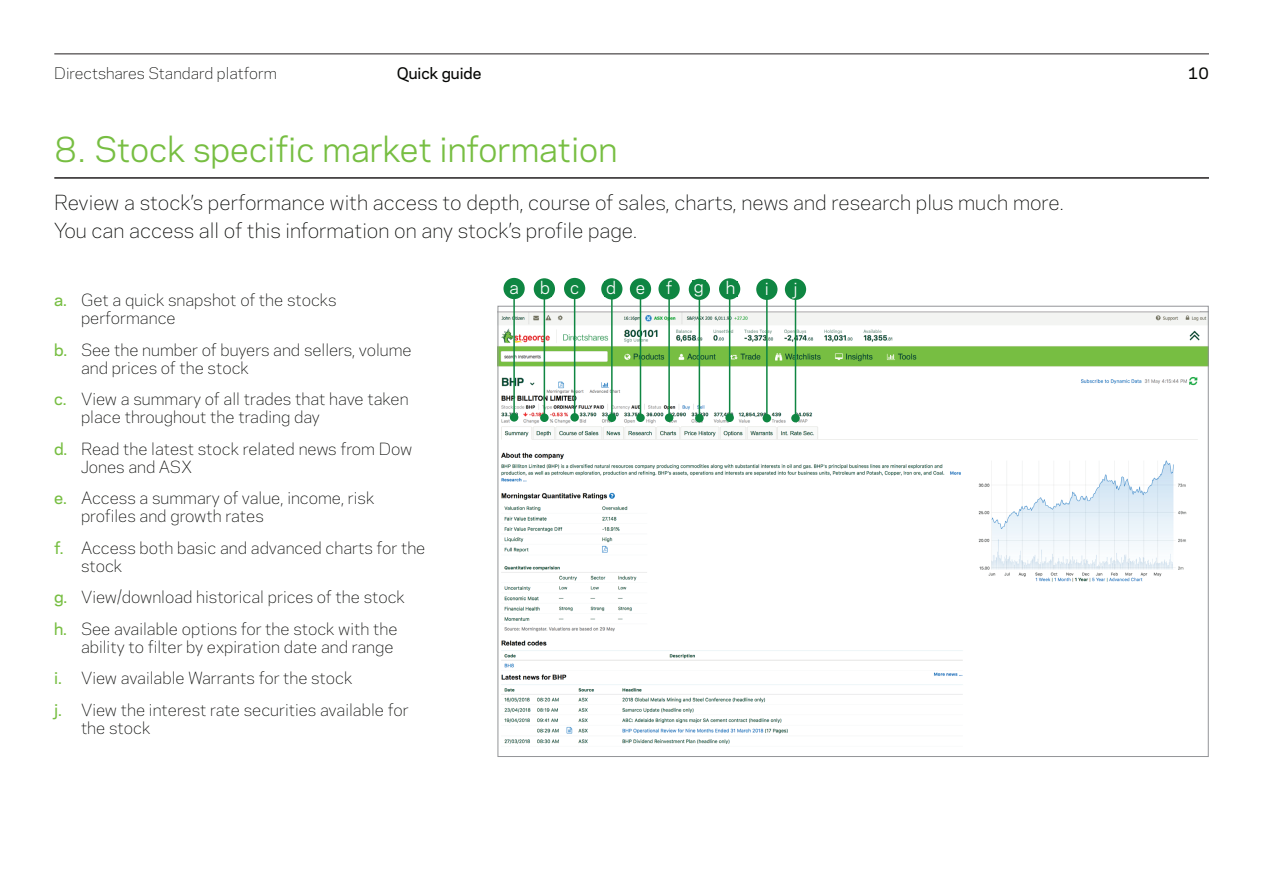
<style>
.page{position:relative;width:1263px;height:893px;background:#fff}
.page>*{position:absolute;margin:0;border:0;box-sizing:border-box;transform-origin:0 0}
.t1{font:33px "Polaris";color:#77be42}
.t2{font:300 19.5px/28.5px "Polaris";color:#040503}
.t3{font:16.5px "Polaris";color:#fff}
.t4{font:300 15.75px/18px "Polaris";color:#040503}
.t5{font:300 15px "Polaris";color:#040503}
.t6{font:500 15px "Polaris";color:#040503}
.s1{font-weight:500;color:#77be42}
</style>
<div class="page">
<hr style="left:54px;top:54px;width:1155px;height:1px;background:#231f20">
<hr style="left:54px;top:177px;width:1155px;height:2px;background:#231f20">
<img style="left:499px;top:311px;width:708px;height:433px">
<div style="left:503px;top:278px;width:22px;height:21px;background:#0f8642;border-radius:50%"></div>
<div style="left:510px;top:413px;width:8px;height:9px;background:#0f8642;border-radius:50%"></div>
<hr style="left:513px;top:292px;width:2px;height:125px;background:#0f8642">
<svg style="left:534px;top:278px;width:21px;height:22px"></svg>
<div style="left:540px;top:413px;width:9px;height:9px;background:#0f8642;border-radius:50%"></div>
<hr style="left:544px;top:293px;width:1px;height:125px;background:#0f8642">
<div style="left:538px;top:281px;width:14px;height:16px;background:#0f8642"></div>
<div style="left:564px;top:278px;width:21px;height:21px;background:#0f8642;border-radius:50%"></div>
<div style="left:570px;top:413px;width:9px;height:9px;background:#0f8642;border-radius:50%"></div>
<hr style="left:574px;top:292px;width:1px;height:125px;background:#0f8642">
<svg style="left:601px;top:278px;width:21px;height:22px"></svg>
<div style="left:608px;top:413px;width:8px;height:9px;background:#0f8642;border-radius:50%"></div>
<hr style="left:611px;top:293px;width:2px;height:125px;background:#0f8642">
<div style="left:604px;top:281px;width:14px;height:16px;background:#0f8642"></div>
<div style="left:630px;top:278px;width:21px;height:22px;background:#0f8642;border-radius:50%"></div>
<div style="left:636px;top:413px;width:9px;height:9px;background:#0f8642;border-radius:50%"></div>
<hr style="left:640px;top:293px;width:1px;height:125px;background:#0f8642">
<svg style="left:658px;top:278px;width:22px;height:22px"></svg>
<div style="left:665px;top:413px;width:8px;height:9px;background:#0f8642;border-radius:50%"></div>
<hr style="left:668px;top:293px;width:2px;height:125px;background:#0f8642">
<div style="left:664px;top:281px;width:10px;height:13px;background:#0f8642"></div>
<div style="left:689px;top:279px;width:21px;height:21px;background:#0f8642;border-radius:50%"></div>
<div style="left:695px;top:414px;width:9px;height:8px;background:#0f8642;border-radius:50%"></div>
<hr style="left:699px;top:293px;width:1px;height:125px;background:#0f8642">
<div style="left:692px;top:280px;width:14px;height:13px;background:#0f8642"></div>
<svg style="left:719px;top:278px;width:21px;height:22px"></svg>
<div style="left:725px;top:413px;width:9px;height:9px;background:#0f8642;border-radius:50%"></div>
<hr style="left:729px;top:293px;width:1px;height:125px;background:#0f8642">
<div style="left:724px;top:281px;width:13px;height:16px;background:#0f8642"></div>
<div style="left:756px;top:279px;width:21px;height:21px;background:#0f8642;border-radius:50%"></div>
<div style="left:763px;top:414px;width:8px;height:8px;background:#0f8642;border-radius:50%"></div>
<hr style="left:766px;top:293px;width:2px;height:125px;background:#0f8642">
<div style="left:785px;top:279px;width:21px;height:21px;background:#0f8642;border-radius:50%"></div>
<div style="left:791px;top:414px;width:9px;height:8px;background:#0f8642;border-radius:50%"></div>
<hr style="left:795px;top:293px;width:1px;height:125px;background:#0f8642">
<p class="t5" style="left:54px;top:62px;width:224px">Directshares Standard platform</p>
<p class="t6" style="left:397px;top:62px;width:86px">Quick guide</p>
<p class="t6" style="left:1188px;top:62px;width:22px">10</p>
<h1 class="t1" style="left:54px;top:124px;width:565px">8. Stock specific market information</h1>
<p class="t2" style="left:54px;top:187px;width:1011px">Review a stock’s performance with access to depth, course of sales, charts, news and research plus much more.<br>You can access all of this information on any stock’s profile page.</p>
<p class="t4" style="left:81px;top:290px;width:257px;text-indent:-27px"><span class="s1">a.</span> Get a quick snapshot of the stocks performance</p>
<p class="t4" style="left:81px;top:340px;width:332px;text-indent:-27px"><span class="s1">b.</span> See the number of buyers and sellers, volume and prices of the stock</p>
<p class="t4" style="left:81px;top:389px;width:329px;text-indent:-27px"><span class="s1">c.</span> View a summary of all trades that have taken place throughout the trading day</p>
<p class="t4" style="left:81px;top:439px;width:333px;text-indent:-27px"><span class="s1">d.</span> Read the latest stock related news from Dow<br>Jones and ASX</p>
<p class="t4" style="left:81px;top:488px;width:295px;text-indent:-27px"><span class="s1">e.</span> Access a summary of value, income, risk profiles and growth rates</p>
<p class="t4" style="left:81px;top:538px;width:346px;text-indent:-27px"><span class="s1">f.</span> Access both basic and advanced charts for the stock</p>
<p class="t4" style="left:54px;top:581px;width:352px;line-height:31.5px"><span class="s1">g.</span> View/download historical prices of the stock <span class="s1">h.</span> See available options for the stock with the</p>
<p class="t4" style="left:54px;top:630px;width:356px;line-height:31.5px;text-indent:27px">ability to filter by expiration date and range<br><span class="s1">i.</span> View available Warrants for the stock<br><span class="s1">j.</span> View the interest rate securities available for</p>
<p class="t4" style="left:81px;top:718px;width:71px">the stock</p>
<p class="t3" style="left:509px;top:275px;width:11px">a</p>
<p class="t3" style="left:540px;top:276px;width:40px">b c</p>
<p class="t3" style="left:606px;top:276px;width:40px">d e</p>
<p class="t3" style="left:666px;top:276px;width:8px">f</p>
<p class="t3" style="left:694px;top:275px;width:11px">g</p>
<p class="t3" style="left:726px;top:276px;width:11px">h</p>
<p class="t3" style="left:765px;top:276px;width:6px">i</p>
<p class="t3" style="left:793px;top:276px;width:6px">j</p>
</div>
